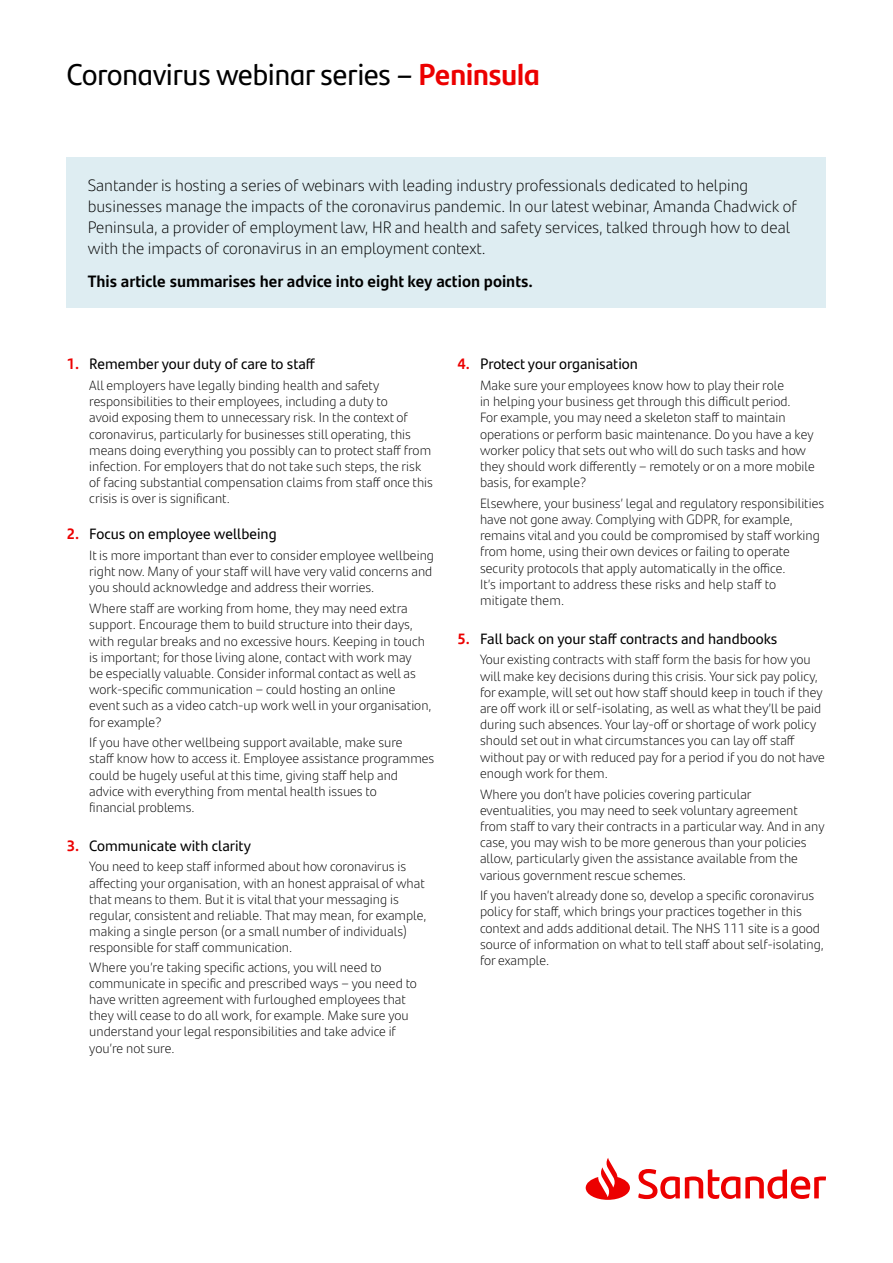
<style>
.page{position:relative;width:893px;height:1263px;background:#fff}
.page>*{position:absolute;margin:0;border:0;box-sizing:border-box;transform-origin:0 0}
.t1{font:30px "Santander Headline";color:#000}
.t2{font:300 16.5px/21px "Santander Text";color:#000}
.t3{font:700 16.5px "Santander Text";color:#000}
.t4{font:15px "Santander Text";color:#000}
.t5{font:700 15px "Santander Text";color:#ec0000}
.t6{font:300 13.5px/16.2px "Santander Text";color:#000}
.s1{font-weight:700;color:#ec0000}
</style>
<div class="page">
<svg style="left:586px;top:1158px;width:240px;height:42px"></svg>
<div style="left:67px;top:158px;width:759px;height:150px;background:#deedf2"></div>
<h1 class="t1" style="left:67px;top:52px;width:475px">Coronavirus webinar series – <span class="s1">Peninsula</span></h1>
<p class="t2" style="left:88px;top:174px;width:711px">Santander is hosting a series of webinars with leading industry professionals dedicated to helping businesses manage the impacts of the coronavirus pandemic In. our latest webinar, Amanda Chadwick of Peninsula a, provider of employment law, HR and health and safety services, talked through how to deal with the impacts of coronavirus in an employment context.</p>
<p class="t3" style="left:88px;top:268px;width:447px">This article summarises her advice into eight key action points.</p>
<p class="t5" style="left:67px;top:352px;width:14px">1.</p>
<p class="t5" style="left:67px;top:522px;width:14px">2.</p>
<p class="t5" style="left:67px;top:834px;width:14px">3.</p>
<p class="t4" style="left:89px;top:353px;width:227px">Remember your duty of care to staff</p>
<p class="t6" style="left:89px;top:376px;width:345px">All employers have legally binding health and safety responsibilities to their employees, including a duty to<br>avoid exposing them to unnecessary risk In. the context of coronavirus, particularly for businesses still operating, this means doing everything you possibly can to protect staff from infection. For employers that do not take such steps, the risk of facing substantial compensation claims from staff once this crisis is over is significant.</p>
<p class="t4" style="left:89px;top:523px;width:189px">Focus on employee wellbeing</p>
<p class="t6" style="left:89px;top:547px;width:346px;text-align:justify">isIt more important than ever to consider employee wellbeing right now. Many of your staff will have very valid concerns and you should acknowledge and address their worries.</p>
<p class="t6" style="left:89px;top:600px;width:344px">Where staff are working from home, they may need extra support. Encourage them to build structure into their days, with regular breaks and no excessive hours. Keeping in touch is important; for those living alone, contact with work may<br>be especially valuable. Consider informal contact as well as work-specific communication – could hosting an online<br>event such as a video catch-up work well in your organisation, for example?</p>
<p class="t6" style="left:89px;top:734px;width:347px">If you have other wellbeing support available, make sure<br>staff know how to access .i t Employee assistance programmes could be hugely useful at this time, giving staff help and advice with everything from mental health issues to<br>financial problems.</p>
<p class="t4" style="left:89px;top:834px;width:163px">Communicate with clarity</p>
<p class="t6" style="left:89px;top:858px;width:339px">You need to keep staff informed about how coronavirus is affecting your organisation, with an honest appraisal of what that means to them. But isit vital that your messaging is regular, consistent and reliable. That may mean, for example, making a single person (or a small number of individuals( responsible for staff communication.</p>
<p class="t6" style="left:89px;top:958px;width:329px">Where you r e’ taking specific actions, you will need to communicate in specific and prescribed ways – you need to have written agreement with furloughed employees that they will cease to do all work, for example. Make sure you understand your legal responsibilities and take advice if you r e’ not sure.</p>
<p class="t5" style="left:457px;top:352px;width:14px">4.</p>
<p class="t5" style="left:457px;top:627px;width:14px">5.</p>
<p class="t4" style="left:480px;top:353px;width:159px">Protect your organisation</p>
<p class="t6" style="left:480px;top:376px;width:336px">Make sure your employees know how to play their role<br>in helping your business get through this difficult period.<br>For example, you may need a skeleton staff to maintain operations or perform basic maintenance. Do you have a key worker policy that sets out who will do such tasks and how they should work differently – remotely or on a more mobile basis, for example?</p>
<p class="t6" style="left:480px;top:494px;width:346px">Elsewhere, your business’ legal and regulatory responsibilities have not gone away. Complying with GDPR, for example, remains vital and you could be compromised by staff working from home, using their own devices or failing to operate security protocols that apply automatically in the office.<br>s’I t important to address these risks and help staff to mitigate them.</p>
<p class="t4" style="left:480px;top:627px;width:299px">Fall back on your staff contracts and handbooks</p>
<p class="t6" style="left:480px;top:651px;width:346px">Your existing contracts with staff form the basis for how you will make key decisions during this crisis. Your sick pay policy, for example, will set out how staff should keep in touch if they are off work ill or self-isolating, as well as what they l l’ be paid during such absences. Your lay-off or shortage of work policy should set out in what circumstances you can lay off staff without pay or with reduced pay for a period if you do not have enough work for them.</p>
<p class="t6" style="left:480px;top:785px;width:346px">Where you dont’ have policies covering particular eventualities, you may need to seek voluntary agreement from staff to vary their contracts in a particular way. And in any case, you may wish to be more generous than your policies allow, particularly given the assistance available from the various government rescue schemes.</p>
<p class="t6" style="left:480px;top:887px;width:345px">If you havent’ already done so, develop a specific coronavirus policy for staff, which brings your practices together in this context and adds additional detail. The NHS 111 site is a good source of information on what to tell staff about self-isolating, for example.</p>
</div>
